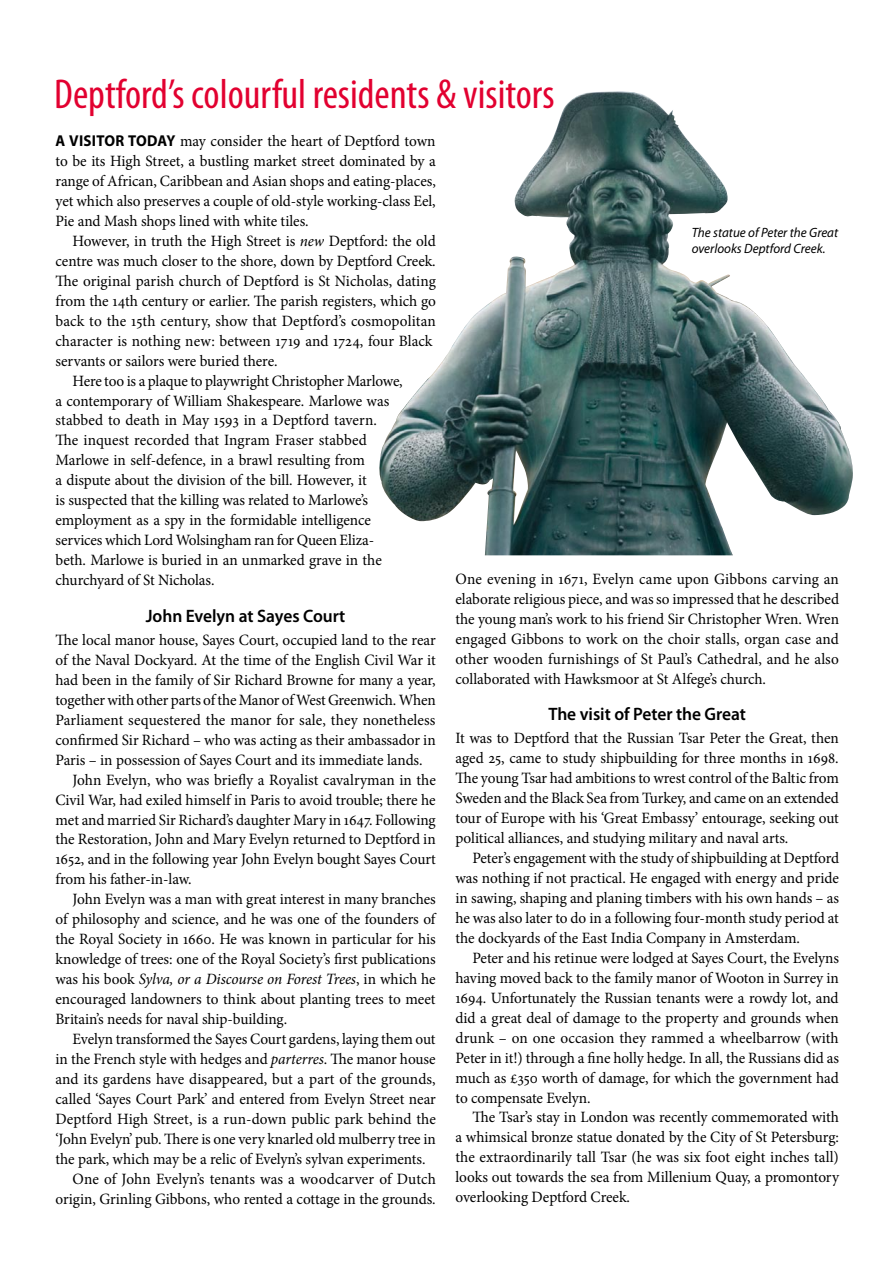
<style>
.page{position:relative;width:893px;height:1263px;background:#fff}
.page>*{position:absolute;margin:0;border:0;box-sizing:border-box;transform-origin:0 0}
.t1{font:condensed 42px "Myriad Pro";color:#e20030}
.t2{font:600 18px "Myriad Pro";letter-spacing:-.005em;color:#000}
.t3{font:15.75px/20px "Minion Pro";letter-spacing:-.005em;color:#000;text-align:justify}
.t4{font:italic 15.75px "Minion Pro";letter-spacing:-.015em;color:#000}
.t5{font:700 15.75px "Myriad Pro";color:#000;scale:.95 1}
.t6{font:italic 13.5px/16.5px "Myriad Pro";color:#000}
.s1{font-family:"Myriad Pro";font-weight:700}
.s2{font-style:italic}
.s3{font-style:normal}
</style>
<div class="page">
<img style="left:379px;top:91px;width:474px;height:464px">
<h1 class="t1" style="left:54px;top:69px;width:502px">Deptford’s colourful residents &amp; visitors</h1>
<p class="t3" style="left:56px;top:131px;width:382px;text-indent:111px"><span class="s1">Y</span> may consider the heart of Deptford town to be its High Street, a bustling market street dominated by a range of African, Caribbean and Asian shops and eating-places, yet which also preserves a couple of old-style working-class Eel, Pie and Mash shops lined with white tiles.</p>
<p class="t3" style="left:73px;top:231px;width:365px">However, in truth the High Street is <span class="s2">new</span> Deptford: the old</p>
<p class="t3" style="left:56px;top:251px;width:382px">centre was much closer to the shore, down by Deptford Creek.</p>
<p class="t3" style="left:56px;top:271px;width:382px">The original parish church of Deptford is St Nicholas, dating</p>
<p class="t3" style="left:56px;top:291px;width:382px">from the 14th century or earlier. The parish registers, which go</p>
<p class="t3" style="left:56px;top:311px;width:382px">back to the 15th century, show that Deptford’s cosmopolitan</p>
<p class="t3" style="left:56px;top:331px;width:378px">character is nothing new: between 1719 and 1724, four Black</p>
<p class="t3" style="left:56px;top:351px;width:224px">servants or sailors were buried there.</p>
<p class="t3" style="left:73px;top:371px;width:332px">Here too is a plaque to playwright Christopher Marlowe,</p>
<p class="t3" style="left:56px;top:391px;width:335px">a contemporary of William Shakespeare. Marlowe was</p>
<p class="t3" style="left:56px;top:410px;width:323px">stabbed to death in May 1593 in a Deptford tavern.</p>
<p class="t3" style="left:56px;top:430px;width:313px">The inquest recorded that Ingram Fraser stabbed</p>
<p class="t3" style="left:56px;top:450px;width:311px">Marlowe in self-defence, in a brawl resulting from</p>
<p class="t3" style="left:56px;top:470px;width:313px">a dispute about the division of the bill. However, it</p>
<p class="t3" style="left:56px;top:490px;width:314px">is suspected that the killing was related to Marlowe’s</p>
<p class="t3" style="left:56px;top:510px;width:317px">employment as a spy in the formidable intelligence</p>
<p class="t3" style="left:56px;top:530px;width:320px">services which Lord Wolsingham ran for Queen Eliza-</p>
<p class="t3" style="left:56px;top:550px;width:328px">beth. Marlowe is buried in an unmarked grave in the</p>
<p class="t3" style="left:56px;top:570px;width:161px">churchyard of St Nicholas.</p>
<p class="t2" style="left:146px;top:604px;width:201px">John Evelyn at Sayes Court</p>
<p class="t3" style="left:56px;top:630px;width:382px">The local manor house, Sayes Court, occupied land to the rear</p>
<p class="t3" style="left:56px;top:650px;width:382px">of the Naval Dockyard. At the time of the English Civil War it</p>
<p class="t3" style="left:56px;top:670px;width:382px">had been in the family of Sir Richard Browne for many a year,</p>
<p class="t3" style="left:56px;top:690px;width:382px">together with other parts of the Manor of West Greenwich. When</p>
<p class="t3" style="left:56px;top:710px;width:381px">Parliament sequestered the manor for sale, they nonetheless</p>
<p class="t3" style="left:56px;top:730px;width:382px">confirmed Sir Richard – who was acting as their ambassador in</p>
<p class="t3" style="left:56px;top:750px;width:369px">Paris – in possession of Sayes Court and its immediate lands.</p>
<p class="t3" style="left:73px;top:770px;width:365px">John Evelyn, who was briefly a Royalist cavalryman in the</p>
<p class="t3" style="left:56px;top:790px;width:382px">Civil War, had exiled himself in Paris to avoid trouble; there he</p>
<p class="t3" style="left:56px;top:809px;width:382px">met and married Sir Richard’s daughter Mary in 1647. Following</p>
<p class="t3" style="left:56px;top:829px;width:382px">the Restoration, John and Mary Evelyn returned to Deptford in</p>
<p class="t3" style="left:56px;top:849px;width:382px">1652, and in the following year John Evelyn bought Sayes Court</p>
<p class="t3" style="left:56px;top:869px;width:138px">from his father-in-law.</p>
<p class="t3" style="left:73px;top:889px;width:365px">John Evelyn was a man with great interest in many branches</p>
<p class="t3" style="left:56px;top:909px;width:381px">of philosophy and science, and he was one of the founders of</p>
<p class="t3" style="left:56px;top:929px;width:382px">the Royal Society in 1660. He was known in particular for his</p>
<p class="t3" style="left:56px;top:949px;width:382px">knowledge of trees: one of the Royal Society’s first publications</p>
<p class="t4" style="left:56px;top:968px;width:382px"><span class="s3">was his book</span> Sylva, or a Discourse on Forest Trees<span class="s3">, in which he</span></p>
<p class="t3" style="left:55px;top:989px;width:382px">encouraged land-owners to think about planting trees to meet</p>
<p class="t3" style="left:56px;top:1009px;width:233px">Britain’s needs for naval ship-building.</p>
<p class="t3" style="left:73px;top:1029px;width:365px">Evelyn transformed the Sayes Court gardens, laying them out</p>
<p class="t3" style="left:56px;top:1049px;width:382px">in the French style with hedges and <span class="s2">parterres</span>. The manor house</p>
<p class="t3" style="left:56px;top:1069px;width:382px">and its gardens have disappeared, but a part of the grounds,</p>
<p class="t3" style="left:56px;top:1089px;width:382px">called ‘Sayes Court Park’ and entered from Evelyn Street near</p>
<p class="t3" style="left:56px;top:1109px;width:382px">Deptford High Street, is a run-down public park behind the</p>
<p class="t3" style="left:56px;top:1129px;width:382px">‘John Evelyn’ pub. There is one very knarled old mulberry tree in</p>
<p class="t3" style="left:56px;top:1149px;width:372px">the park, which may be a relic of Evelyn’s sylvan experiments.</p>
<p class="t3" style="left:73px;top:1169px;width:365px">One of John Evelyn’s tenants was a woodcarver of Dutch</p>
<p class="t3" style="left:56px;top:1189px;width:382px">origin, Grinling Gibbons, who rented a cottage in the grounds.</p>
<p class="t5" style="left:56px;top:131px;width:34px">A VISITOR</p>
<p class="t5" style="left:128px;top:131px;width:12px">TODA</p>
<p class="t6" style="left:692px;top:224px;width:148px">The statue of Peter the Great overlooks Deptford Creek.</p>
<p class="t3" style="left:455px;top:569px;width:385px">One evening in 1671, Evelyn came upon Gibbons carving an elaborate religious piece, and was so impressed that he described the young man’s work to his friend Sir Christopher Wren. Wren engaged Gibbons to work on the choir stalls, organ case and other wooden furnishings of St Paul’s Cathedral, and he also collaborated with Hawksmoor at St Alfege’s church.</p>
<p class="t2" style="left:548px;top:702px;width:199px">The visit of Peter the Great</p>
<p class="t3" style="left:455px;top:728px;width:385px">It was to Deptford that the Russian Tsar Peter the Great, then aged 25, came to study shipbuilding for three months in 1698.<br>The young Tsar had ambitions to wrest control of the Baltic from Sweden and the Black Sea from Turkey, and came on an extended tour of Europe with his ‘Great Embassy’ entourage, seeking out political alliances, and studying military and naval arts.</p>
<p class="t3" style="left:455px;top:848px;width:385px;text-indent:17px">Peter’s engagement with the study of shipbuilding at Deptford was nothing if not practical. He engaged with energy and pride in sawing, shaping and planing timbers with his own hands – as he was also later to do in a following four-month study period at the dockyards of the East India Company in Amsterdam.</p>
<p class="t3" style="left:455px;top:948px;width:385px;text-indent:17px">Peter and his retinue were lodged at Sayes Court, the Evelyns having moved back to the family manor of Wooton in Surrey in 1694. Unfortunately the Russian tenants were a rowdy lot, and did a great deal of damage to the property and grounds when drunk – on one occasion they rammed a wheelbarrow (with Peter in it!) through a fine holly hedge. In all, the Russians did as much as £350 worth of damage, for which the government had to compensate Evelyn.</p>
<p class="t3" style="left:455px;top:1107px;width:385px;text-indent:17px">The Tsar’s stay in London was recently commemorated with a whimsical bronze statue donated by the City of St Petersburg: the extraordinarily tall Tsar (he was six foot eight inches tall) looks out towards the sea from Millenium Quay, a promontory overlooking Deptford Creek.</p>
</div>
